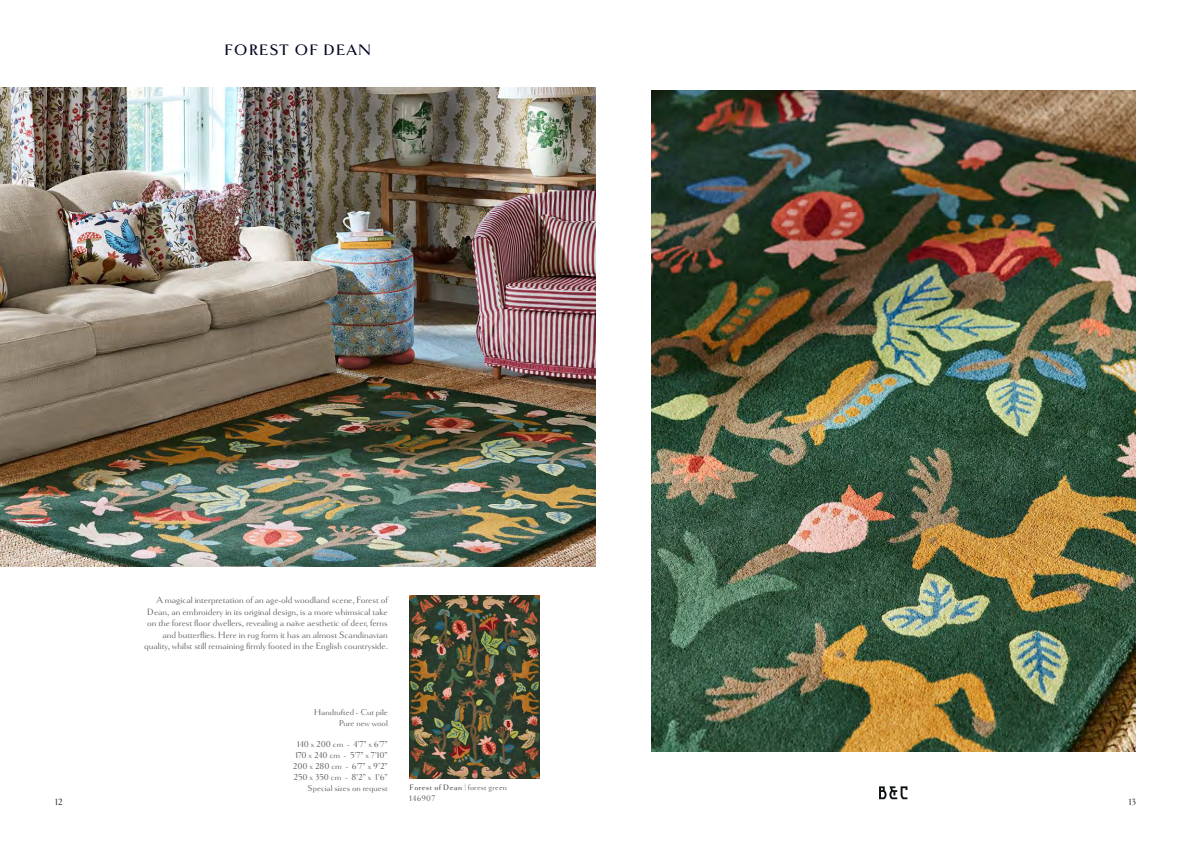
<style>
.page{position:relative;width:1191px;height:842px;background:#fff}
.page>*{position:absolute;margin:0;border:0;box-sizing:border-box;transform-origin:0 0}
.t1{font:700 16px "Goldenbook";letter-spacing:.07em;color:#000420}
.t2{font:9.6px/11.5px "Goldenbook";color:#57585a;text-align:right}
.t3{font:9.5px "Goldenbook";color:#231f20}
.t4{font:9px "Goldenbook";color:#57585a}
.t5{font:700 8.5px "Goldenbook";letter-spacing:.04em;color:#57585a}
.t6{font:8.5px "Goldenbook";letter-spacing:.035em;color:#57585a}
.s1{font-weight:400}
</style>
<div class="page">
<img style="left:0;top:88px;width:595px;height:478px">
<img style="left:409px;top:595px;width:130px;height:184px">
<svg style="left:879px;top:786px;width:28px;height:13px"></svg>
<img style="left:651px;top:90px;width:484px;height:661px">
<p class="t1" style="left:224px;top:41px;width:148px">FOREST OF DEAN</p>
<p class="t2" style="left:147px;top:594px;width:242px">A magical interpretation of an age-old woodland scene, Forest of Dean, an embroidery in its original design, is a more whimsical take on the forest floor dwellers, revealing a naïve aesthetic of deer, ferns and butterflies. Here in rug form it has an almost Scandinavian</p>
<p class="t2" style="left:144px;top:640px;width:245px">quality, whilst still remaining firmly footed in the English countryside.</p>
<p class="t4" style="left:314px;top:707px;width:75px">Handtufted - Cut pile</p>
<p class="t4" style="left:339px;top:717px;width:50px">Pure new wool</p>
<p class="t4" style="left:297px;top:739px;width:92px">140 x 200 cm - 4’7” x 6’7”</p>
<p class="t4" style="left:295px;top:750px;width:94px">170 x 240 cm - 5’7” x 7’10”</p>
<p class="t4" style="left:293px;top:761px;width:96px">200 x 280 cm - 6’7” x 9’2”</p>
<p class="t4" style="left:293px;top:771px;width:96px">250 x 350 cm - 8’2” x 1’6”</p>
<p class="t4" style="left:307px;top:782px;width:82px">Special sizes on request</p>
<p class="t5" style="left:409px;top:782px;width:99px">Forest of Dean <span class="s1">| forest green</span></p>
<p class="t6" style="left:409px;top:793px;width:27px">146907</p>
<p class="t3" style="left:55px;top:796px;width:9px">12</p>
<p class="t3" style="left:1128px;top:796px;width:9px">13</p>
</div>
